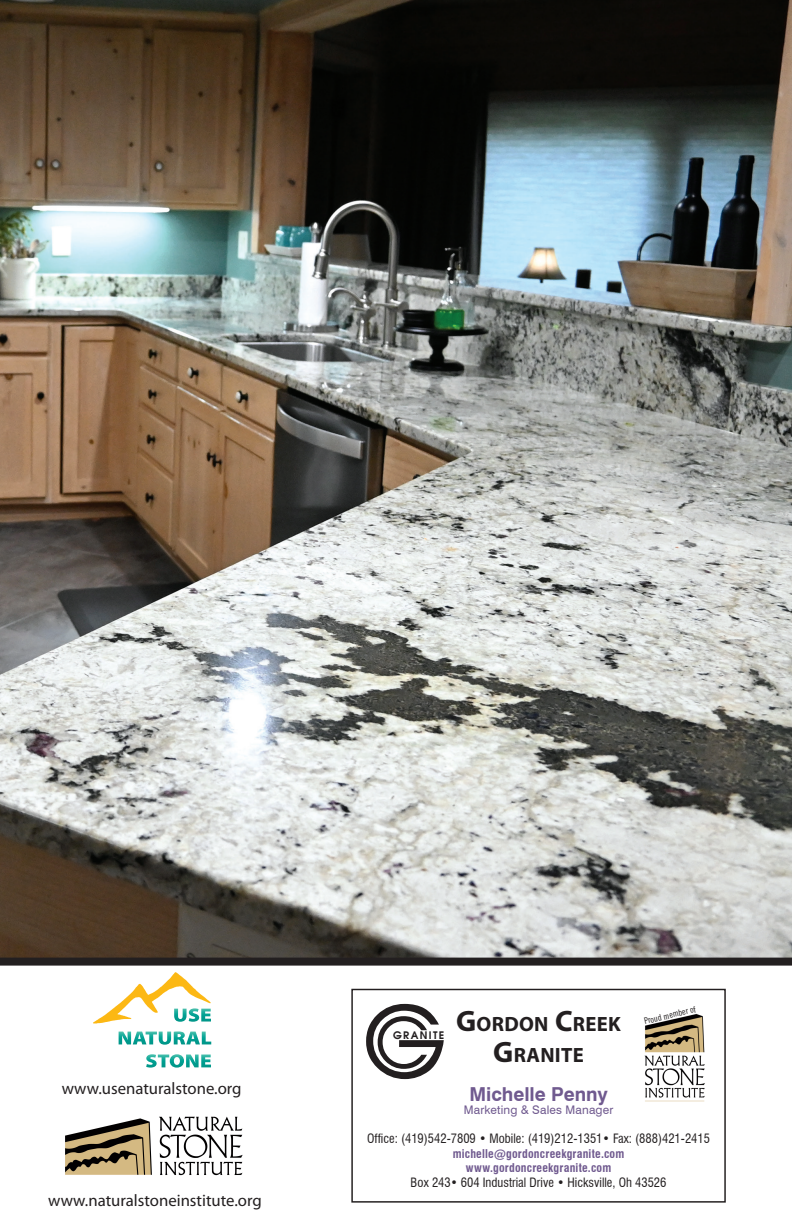
<style>
.page{position:relative;width:792px;height:1224px;background:#fff}
.page>*{position:absolute;margin:0;border:0;box-sizing:border-box;transform-origin:0 0}
.t1{font:64.2px "Avant Garde";color:#231f20}
.t2{font:700 20.8px/31px "Myriad Pro";letter-spacing:.015em;color:#231f20;text-align:center}
.t3{font:700 19.2px "Swiss 721 BT";letter-spacing:-.005em;color:#705a8f}
.t4{font:16.8px "Myriad Pro";color:#231f20}
.t5{font:condensed 12.6px "Swiss 721 BT";color:#231f20}
.t6{font:700 condensed 11.8px/14px "Swiss 721 BT";letter-spacing:.015em;color:#705a8f;text-align:center}
.t7{font:11.8px "Swiss 721 BT";letter-spacing:.02em;color:#705a8f}
.t8{font:700 10.4px "Avalon";letter-spacing:.125em;color:#231f20}
.t9{font:8.8px "Trade Gothic Cond Eighteen";color:#231f20}
.s1{font-size:29.6px}
</style>
<div class="page">
<img style="left:0;top:0;width:792px;height:958px">
<svg style="left:0;top:958px;width:792px;height:87px"></svg>
<img style="left:92px;top:972px;width:119px;height:53px">
<svg style="left:146px;top:1054px;width:65px;height:14px"></svg>
<svg style="left:119px;top:1031px;width:92px;height:14px"></svg>
<svg style="left:174px;top:1008px;width:37px;height:14px"></svg>
<img style="left:159px;top:1116px;width:84px;height:60px">
<img style="left:65px;top:1118px;width:87px;height:57px">
<div style="left:353px;top:990px;width:371px;height:211px;background:#fff"></div>
<svg style="left:366px;top:1004px;width:78px;height:75px"></svg>
<img style="left:644px;top:1014px;width:61px;height:88px">
<div style="left:351px;top:989px;width:375px;height:214px;border:1px solid #231f20"></div>
<p class="t4" style="left:62px;top:1078px;width:181px">www.usenaturalstone.org</p>
<p class="t4" style="left:48px;top:1190px;width:215px">www.naturalstoneinstitute.org</p>
<p class="t1" style="left:374px;top:1002px;width:56px">C</p>
<p class="t8" style="left:393px;top:1028px;width:53px">GRANITE</p>
<p class="t2" style="left:456px;top:1008px;width:166px"><span class="s1">G</span>ORDON <span class="s1">C</span>REEK<br><span class="s1">G</span>RANITE</p>
<p class="t3" style="left:469px;top:1082px;width:140px">Michelle Penny</p>
<p class="t7" style="left:464px;top:1103px;width:151px">Marketing &amp; Sales Manager</p>
<p class="t9" style="left:643px;top:1016px;width:54px;rotate:-13deg">Proud member of</p>
<p class="t5" style="left:367px;top:1131px;width:345px">Office: (419)542-7809 • Mobile: (419)212-1351• Fax: (888)421-2415</p>
<p class="t6" style="left:453px;top:1147px;width:173px">michelle@gordoncreekgranite.com www.gordoncreekgranite.com</p>
<p class="t5" style="left:411px;top:1175px;width:257px">Box 243• 604 Industrial Drive • Hicksville, Oh 43526</p>
</div>
